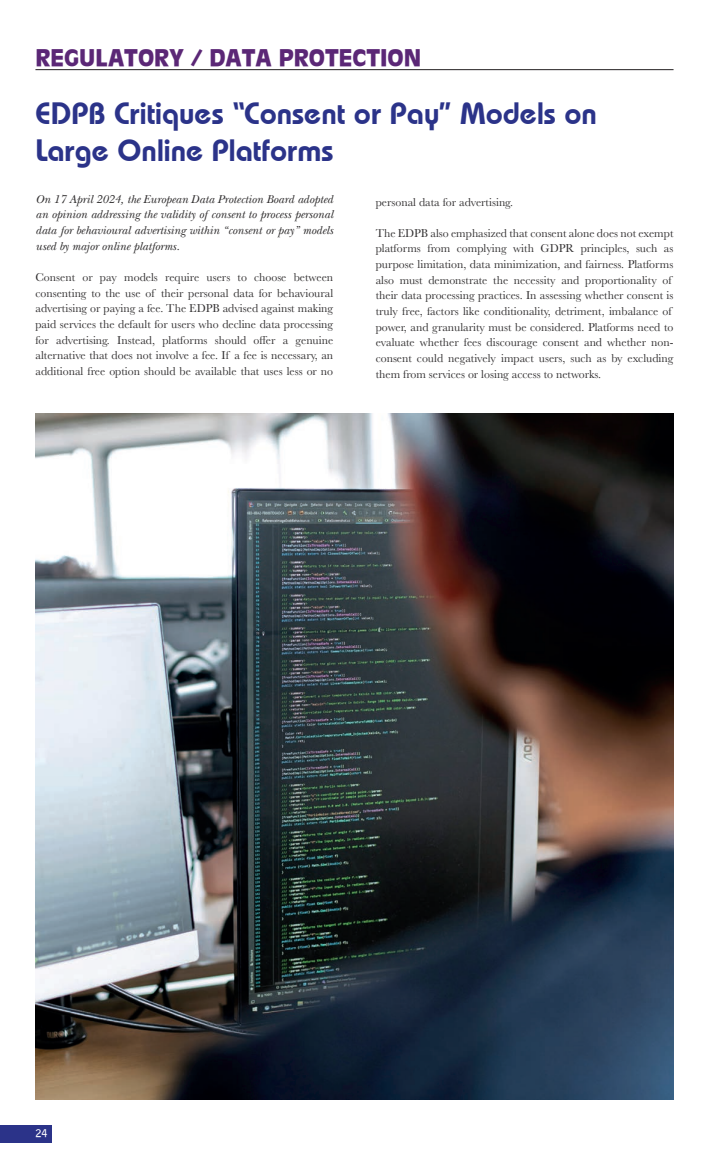
<style>
.page{position:relative;width:709px;height:1170px;background:#fff}
.page>*{position:absolute;margin:0;border:0;box-sizing:border-box;transform-origin:0 0}
.t1{font:30.75px/37px "Bauhaus Demi";color:#2b3389}
.t2{font:900 22.5px "Antique Olive";color:#5b2776}
.t3{font:11.88px/15.6px "Baskerville";color:#312f30;text-align:justify}
.t4{font:italic 11.88px/15.6px "Baskerville";color:#312f30;text-align:justify}
.t5{font:700 10.62px "Bell Gothic";color:#fff}
</style>
<div class="page">
<div style="left:0;top:1124px;width:52px;height:18px;background:#2b3389"></div>
<hr style="left:35px;top:69px;width:638px;height:1px;background:#231f20">
<img style="left:35px;top:413px;width:638px;height:685px">
<h2 class="t2" style="left:35px;top:44px;width:387px">REGULATORY / DATA PROTECTION</h2>
<h1 class="t1" style="left:35px;top:95px;width:563px">EDPB Critiques “Consent or Pay” Models on<br>Large Online Platforms</h1>
<p class="t4" style="left:35px;top:191px;width:299px">On 17 April 2024, the European Data Protection Board adopted an opinion addressing the validity of consent to process personal data for behavioural advertising within “consent or pay” models used by major online platforms.</p>
<p class="t3" style="left:35px;top:269px;width:299px">Consent or pay models require users to choose between consenting to the use of their personal data for behavioural advertising or paying a fee. The EDPB advised against making paid services the default for users who decline data processing for advertising. Instead, platforms should offer a genuine alternative that does not involve a fee. If a fee is necessary, an additional free option should be available that uses less or no</p>
<p class="t3" style="left:376px;top:194px;width:139px">personal data for advertising.</p>
<p class="t3" style="left:376px;top:225px;width:299px;text-align:left">The EDPB also emphasized that consent alone does not exempt platforms from complying with GDPR principles, such as purpose limitation, data minimization, and fairness. Platforms also must demonstrate the necessity and proportionality of their data processing practices. In assessing whether consent is truly free, factors like conditionality, detriment, imbalance of power, and granularity must be considered. Platforms need to evaluate whether fees discourage consent and whether non&shy;consent could negatively impact users, such as by excluding them from services or losing access to networks.</p>
<p class="t5" style="left:35px;top:1126px;width:13px">24</p>
</div>
